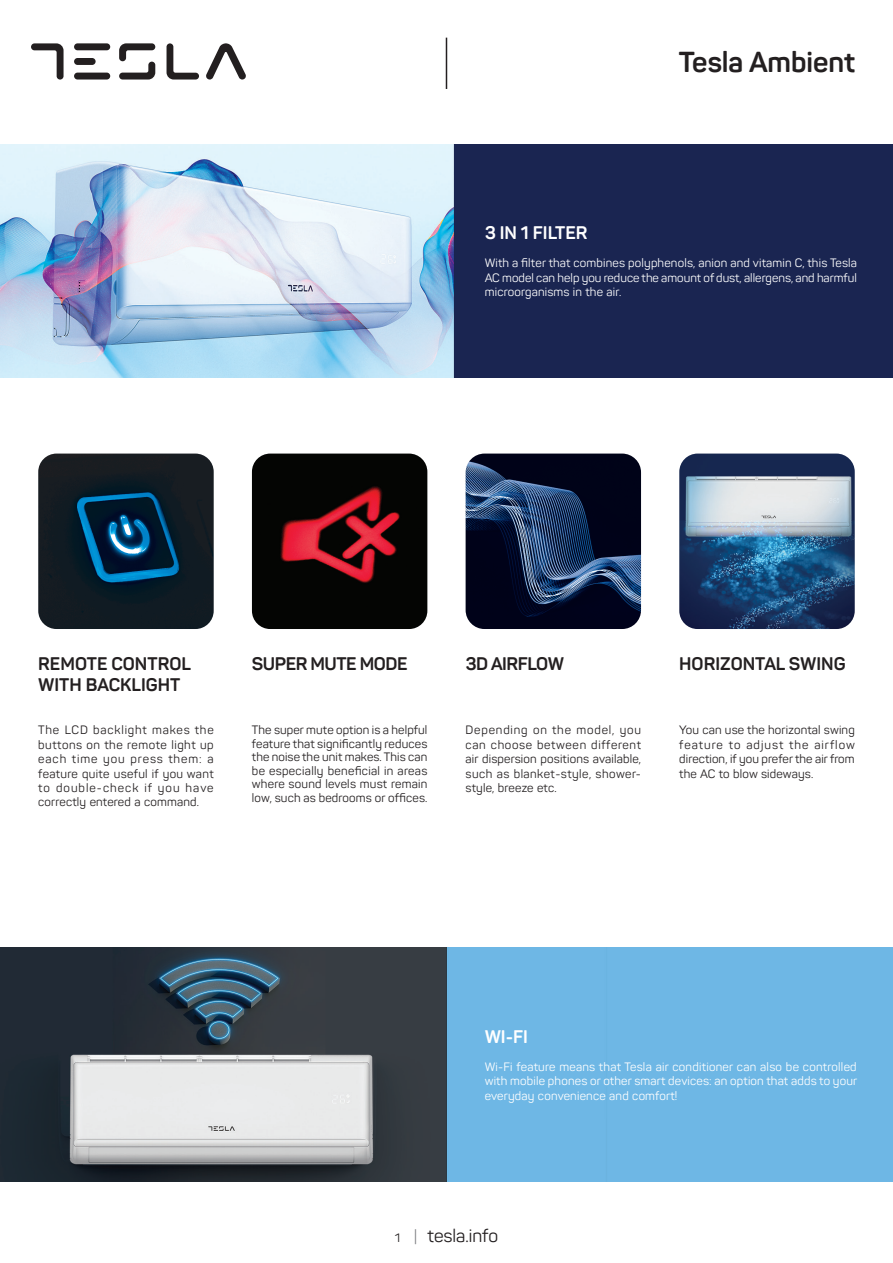
<style>
.page{position:relative;width:893px;height:1263px;background:#fff}
.page>*{position:absolute;margin:0;border:0;box-sizing:border-box;transform-origin:0 0}
.t1{font:700 28.5px "Panton";color:#231f20}
.t2{font:700 18px/21.6px "Panton";color:#231f20}
.t3{font:700 18px "Panton";letter-spacing:-.025em;color:#231f20}
.t4{font:700 18px "Panton";color:#fff}
.t5{font:18px "Panton";color:#231f20}
.t6{font:12px/14.4px "Panton";letter-spacing:.015em;color:#231f20;text-align:justify}
.t7{font:12px/14.4px "Panton";letter-spacing:.015em;color:#fff;text-align:justify}
.s1{font-size:12px}
.s2{font-size:15px;color:#808285}
</style>
<div class="page">
<hr style="left:446px;top:38px;width:1px;height:51px;background:#231f20">
<svg style="left:206px;top:43px;width:40px;height:37px"></svg>
<svg style="left:31px;top:43px;width:33px;height:37px"></svg>
<svg style="left:119px;top:43px;width:36px;height:37px"></svg>
<svg style="left:167px;top:43px;width:32px;height:37px"></svg>
<div style="left:74px;top:43px;width:36px;height:7px;background:#231f20;border-radius:3px"></div>
<div style="left:74px;top:58px;width:22px;height:7px;background:#231f20;border-radius:3px"></div>
<div style="left:74px;top:73px;width:36px;height:7px;background:#231f20;border-radius:3px"></div>
<img style="left:252px;top:454px;width:175px;height:175px">
<img style="left:679px;top:454px;width:176px;height:175px">
<img style="left:38px;top:454px;width:176px;height:175px">
<img style="left:466px;top:454px;width:175px;height:175px">
<img style="left:0;top:145px;width:893px;height:232px">
<img style="left:0;top:947px;width:893px;height:234px">
<h1 class="t1" style="left:679px;top:45px;width:178px">Tesla Ambient</h1>
<h2 class="t4" style="left:485px;top:222px;width:104px">3 IN 1 FILTER</h2>
<p class="t7" style="left:485px;top:256px;width:374px">With a filter that combines polyphenols, anion and vitamin C, this Tesla AC model can help you reduce the amount of dust, allergens, and harmful microorganisms in the air.</p>
<h2 class="t2" style="left:38px;top:652px;width:154px">REMOTE CONTROL<br>WITH BACKLIGHT</h2>
<p class="t6" style="left:38px;top:723px;width:177px">The LCD backlight makes the buttons on the remote light up each time you press them: a feature quite useful if you want to double-check if you have correctly entered a command.</p>
<h2 class="t3" style="left:252px;top:652px;width:157px">SUPER MUTE MODE</h2>
<p class="t6" style="left:252px;top:723px;width:177px;line-height:13.5px">The super mute option is a helpful feature that significantly reduces the noise the unit makes. This can be especially beneficial in areas where sound levels must remain low, such as bedrooms or offices.</p>
<h2 class="t3" style="left:466px;top:652px;width:100px">3D AIRFLOW</h2>
<p class="t6" style="left:466px;top:723px;width:177px">Depending on the model, you can choose between different air dispersion positions available, such as blanket-style, shower&shy;style, breeze etc.</p>
<h2 class="t2" style="left:679px;top:652px;width:168px">HORIZONTAL SWING</h2>
<p class="t6" style="left:679px;top:723px;width:177px">You can use the horizontal swing feature to adjust the airflow direction, if you prefer the air from the AC to blow sideways.</p>
<h2 class="t4" style="left:485px;top:1025px;width:45px">WI-FI</h2>
<p class="t7" style="left:485px;top:1059px;width:374px">Wi-Fi feature means that Tesla air conditioner can also be controlled with mobile phones or other smart devices: an option that adds to your everyday convenience and comfort!</p>
<h2 class="t5" style="left:395px;top:1224px;width:105px"><span class="s1">1</span> <span class="s2">|</span> tesla.info</h2>
</div>
